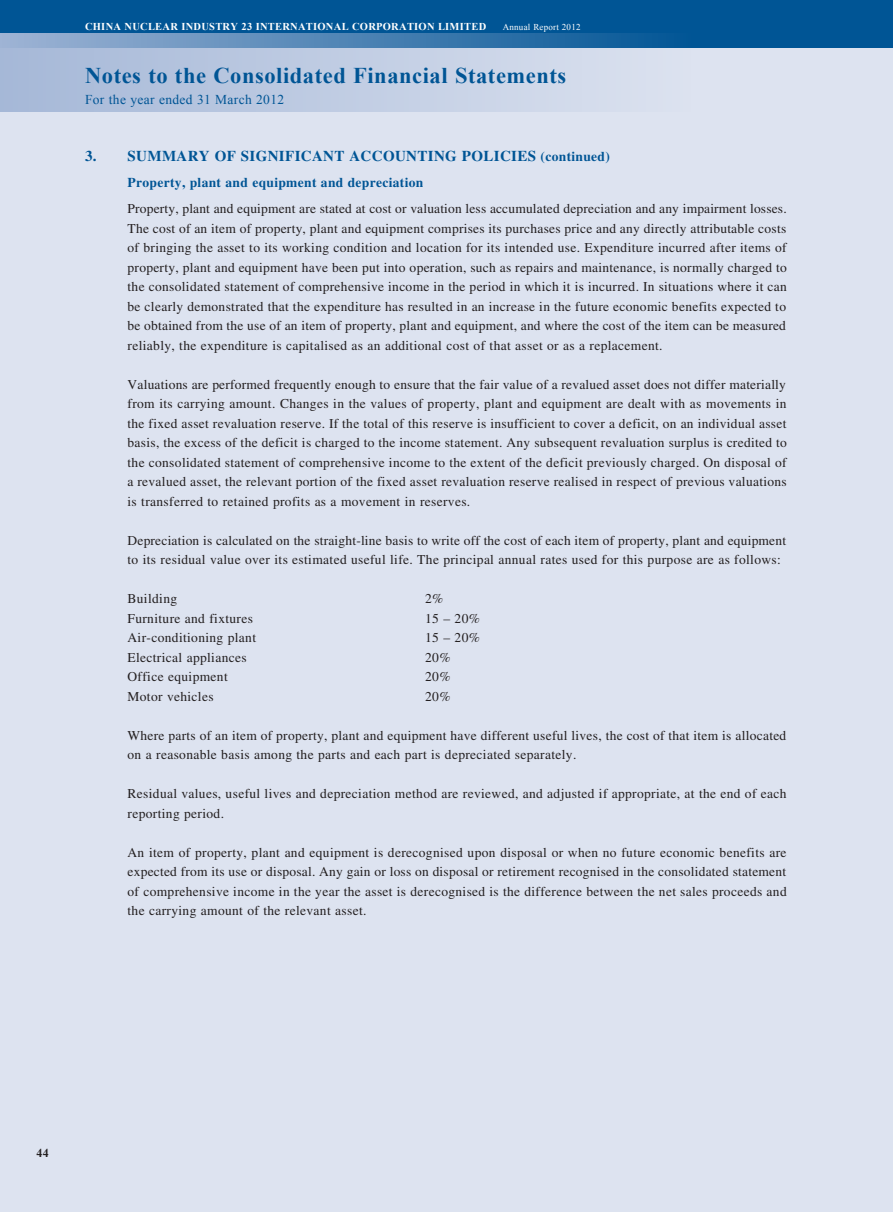
<style>
.page{position:relative;width:893px;height:1212px;background:#dde3f0}
.page>*{position:absolute;margin:0;border:0;box-sizing:border-box;transform-origin:0 0}
.t1{font:700 22.5px "Times New Roman";letter-spacing:.025em;color:#005595}
.t2{font:700 15px "Times LT Std";letter-spacing:.025em;color:#005595}
.t3{font:13.5px/19.5px "Times LT Std";letter-spacing:.025em;color:#231f20;text-align:justify}
.t4{font:700 13.5px "Times LT Std";letter-spacing:.025em;color:#005595}
.t5{font:13.5px "Times New Roman";letter-spacing:.025em;color:#005595}
.t6{font:700 12px "Times New Roman";color:#231f20}
.t7{font:700 10.5px "Times New Roman";letter-spacing:.025em;color:#fff}
.s1{font-weight:400;font-size:9px}
.s2{font-size:13.5px}
</style>
<div class="page">
<div style="left:0;top:0;width:893px;height:47px;background:#005595"></div>
<svg style="left:0;top:33px;width:691px;height:79px"></svg>
<p class="t7" style="left:85px;top:19px;width:497px">CHINA NUCLEAR INDUSTRY 23 INTERNATIONAL CORPORATION LIMITED <span class="s1">Annual Report 2012</span></p>
<h1 class="t1" style="left:85px;top:59px;width:483px">Notes to the Consolidated Financial Statements</h1>
<p class="t5" style="left:85px;top:90px;width:201px">For the year ended 31 March 2012</p>
<p class="t2" style="left:85px;top:147px;width:66px">3. SUMM</p>
<p class="t2" style="left:177px;top:147px;width:435px">ARY OF SIGNIFICANT ACCOUNTING POLICIES <span class="s2">(continued)</span></p>
<p class="t4" style="left:128px;top:175px;width:297px">Property, plant and equipment and depreciation</p>
<p class="t3" style="left:128px;top:199px;width:661px">Property, plant and equipment are stated at cost or valuation less accumulated depreciation and any impairment losses.<br>The cost of an item of property, plant and equipment comprises its purchases price and any directly attributable costs of bringing the asset to its working condition and location for its intended use. Expenditure incurred after items of property, plant and equipment have been put into operation, such as repairs and maintenance, is normally charged to the consolidated statement of comprehensive income in the period in which it is incurred. In situations where it can be clearly demonstrated that the expenditure has resulted in an increase in the future economic benefits expected to be obtained from the use of an item of property, plant and equipment, and where the cost of the item can be measured reliably, the expenditure is capitalised as an additional cost of that asset or as a replacement.</p>
<p class="t3" style="left:128px;top:374px;width:661px">Valuations are performed frequently enough to ensure that the fair value of a revalued asset does not differ materially from its carrying amount. Changes in the values of property, plant and equipment are dealt with as movements in the fixed asset revaluation reserve. If the total of this reserve is insufficient to cover a deficit, on an individual asset basis, the excess of the deficit is charged to the income statement. Any subsequent revaluation surplus is credited to the consolidated statement of comprehensive income to the extent of the deficit previously charged. On disposal of a revalued asset, the relevant portion of the fixed asset revaluation reserve realised in respect of previous valuations is transferred to retained profits as a movement in reserves.</p>
<p class="t3" style="left:128px;top:530px;width:660px">Depreciation is calculated on the straight-line basis to write off the cost of each item of property, plant and equipment to its residual value over its estimated useful life. The principal annual rates used for this purpose are as follows:</p>
<p class="t3" style="left:128px;top:589px;width:51px">Building</p>
<p class="t3" style="left:425px;top:589px;width:20px">2%</p>
<p class="t3" style="left:128px;top:608px;width:127px">Furniture and fixtures</p>
<p class="t3" style="left:425px;top:608px;width:56px">15 – 20%</p>
<p class="t3" style="left:128px;top:628px;width:130px">Air-conditioning plant</p>
<p class="t3" style="left:425px;top:628px;width:56px">15 – 20%</p>
<p class="t3" style="left:128px;top:647px;width:121px">Electrical appliances</p>
<p class="t3" style="left:425px;top:647px;width:27px">20%</p>
<p class="t3" style="left:128px;top:667px;width:102px">Office equipment</p>
<p class="t3" style="left:425px;top:667px;width:27px">20%</p>
<p class="t3" style="left:128px;top:686px;width:88px">Motor vehicles</p>
<p class="t3" style="left:425px;top:686px;width:27px">20%</p>
<p class="t3" style="left:128px;top:725px;width:660px">Where parts of an item of property, plant and equipment have different useful lives, the cost of that item is allocated on a reasonable basis among the parts and each part is depreciated separately.</p>
<p class="t3" style="left:128px;top:784px;width:660px">Residual values, useful lives and depreciation method are reviewed, and adjusted if appropriate, at the end of each reporting period.</p>
<p class="t3" style="left:128px;top:842px;width:661px">An item of property, plant and equipment is derecognised upon disposal or when no future economic benefits are expected from its use or disposal. Any gain or loss on disposal or retirement recognised in the consolidated statement of comprehensive income in the year the asset is derecognised is the difference between the net sales proceeds and the carrying amount of the relevant asset.</p>
<p class="t6" style="left:36px;top:1145px;width:14px">44</p>
</div>
